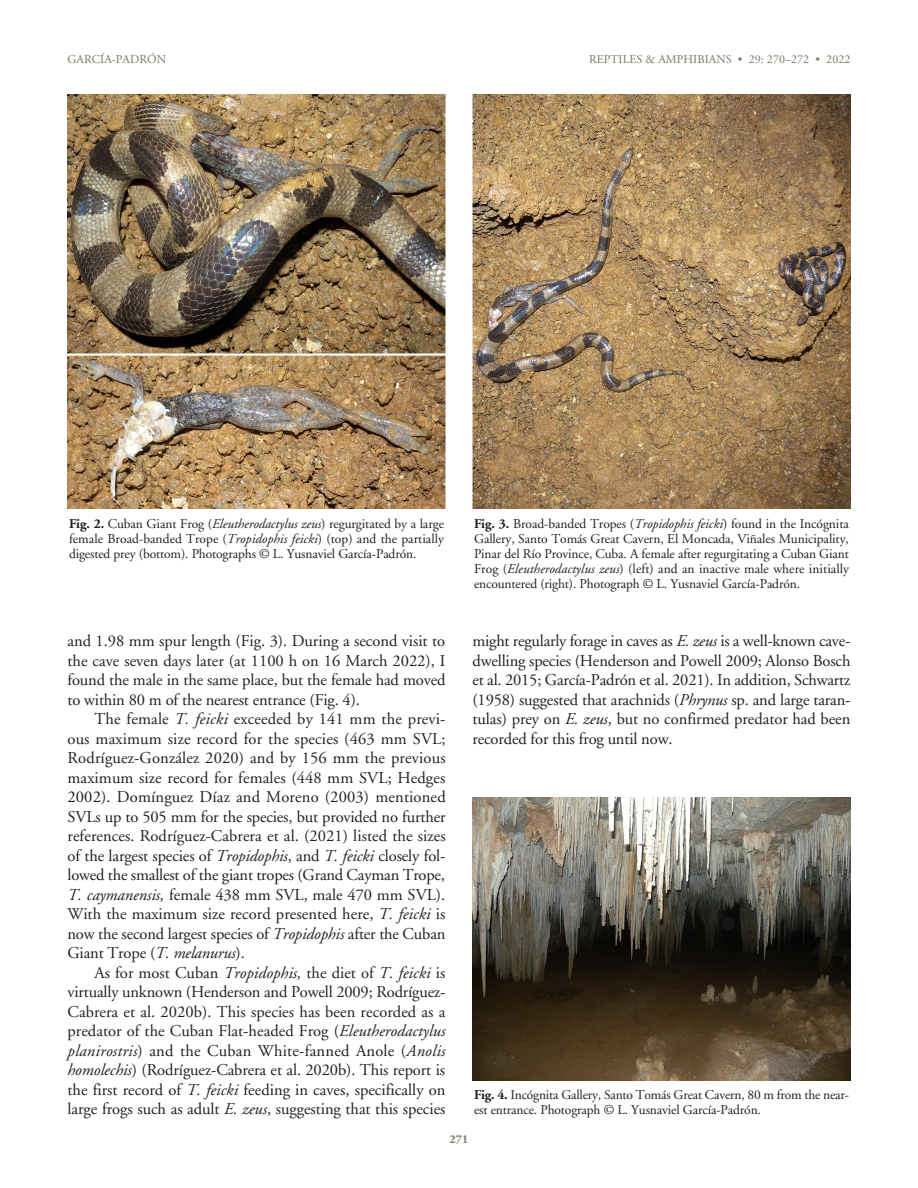
<style>
.page{position:relative;width:918px;height:1188px;background:#fff}
.page>*{position:absolute;margin:0;border:0;box-sizing:border-box;transform-origin:0 0}
.TEXT{font:16.5px/19.5px "Adobe Garamond";letter-spacing:-.01em;color:#231f20;text-align:justify}
.Figure_Caption{font:13.5px/15px "Adobe Garamond";letter-spacing:-.01em;color:#231f20;text-align:justify}
.t1{font:12px "Adobe Garamond";letter-spacing:.005em;color:#717a60}
.t2{font:700 12px "Adobe Garamond";color:#717a60}
.s1{font-weight:700}
.s2{font-style:italic}
</style>
<div class="page">
<img style="left:472px;top:798px;width:378px;height:283px">
<img style="left:68px;top:94px;width:782px;height:414px">
<p class="t1" style="left:68px;top:53px;width:100px">GARCÍA-PADRÓN</p>
<p class="t1" style="left:589px;top:53px;width:263px">REPTILES &amp; AMPHIBIANS • 29: 270–272 • 2022</p>
<p class="Figure_Caption" style="left:69px;top:516px;width:377px"><span class="s1">Fig. 2.</span> Cuban Giant Frog (<span class="s2">Eleutherodactylus zeus</span>) regurgitated by a large female Broad-banded Trope (<span class="s2">Tropidophis feicki</span>) (top) and the partially digested prey (bottom). Photographs © L. Yusnaviel García-Padrón.</p>
<p class="Figure_Caption" style="left:474px;top:516px;width:377px"><span class="s1">Fig. 3.</span> Broad-banded Tropes (<span class="s2">Tropidophis feicki</span>) found in the Incógnita Gallery, Santo Tomás Great Cavern, El Moncada, Viñales Municipality, Pinar del Río Province, Cuba. A female after regurgitating a Cuban Giant Frog (<span class="s2">Eleutherodactylus zeus</span>) (left) and an inactive male where initially encountered (right). Photograph © L. Yusnaviel García-Padrón.</p>
<p class="TEXT" style="left:68px;top:632px;width:380px">and 1.98 mm spur length (Fig. 3). During a second visit to the cave seven days later (at 1100 h on 16 March 2022), I found the male in the same place, but the female had moved to within 80 m of the nearest entrance (Fig. 4).</p>
<p class="TEXT" style="left:68px;top:710px;width:380px;text-indent:27px">The female <span class="s2">T. feicki</span> exceeded by 141 mm the previ&shy;ous maximum size record for the species (463 mm SVL; Rodríguez-González 2020) and by 156 mm the previous maximum size record for females (448 mm SVL; Hedges 2002). Domínguez Díaz and Moreno (2003) mentioned SVLs up to 505 mm for the species, but provided no further references. Rodríguez-Cabrera et al. (2021) listed the sizes of the largest species of <span class="s2">Tropidophis</span>, and <span class="s2">T. feicki</span> closely fol&shy;lowed the smallest of the giant tropes (Grand Cayman Trope, <span class="s2">T. caymanensis,</span> female 438 mm SVL, male 470 mm SVL).<br>With the maximum size record presented here, <span class="s2">T. feicki</span> is now the second largest species of <span class="s2">Tropidophis</span> after the Cuban Giant Trope (<span class="s2">T. melanurus</span>).</p>
<p class="TEXT" style="left:68px;top:963px;width:380px;text-indent:27px">As for most Cuban <span class="s2">Tropidophis,</span> the diet of <span class="s2">T. feicki</span> is virtually unknown (Henderson and Powell 2009; Rodríguez-Cabrera et al. 2020b). This species has been recorded as a predator of the Cuban Flat-headed Frog (<span class="s2">Eleutherodactylus planirostris</span>) and the Cuban White-fanned Anole (<span class="s2">Anolis homolechis</span>) (Rodríguez-Cabrera et al. 2020b). This report is the first record of <span class="s2">T. feicki</span> feeding in caves, specifically on large frogs such as adult <span class="s2">E. zeus</span>, suggesting that this species</p>
<p class="TEXT" style="left:472px;top:632px;width:380px">might regularly forage in caves as <span class="s2">E. zeus</span> is a well-known cave&shy;dwelling species (Henderson and Powell 2009; Alonso Bosch et al. 2015; García-Padrón et al. 2021). In addition, Schwartz (1958) suggested that arachnids (<span class="s2">Phrynus</span> sp. and large taran&shy;tulas) prey on <span class="s2">E. zeus</span>, but no confirmed predator had been recorded for this frog until now.</p>
<p class="Figure_Caption" style="left:474px;top:1088px;width:377px"><span class="s1">Fig. 4.</span> Incógnita Gallery, Santo Tomás Great Cavern, 80 m from the near&shy;est entrance. Photograph © L. Yusnaviel García-Padrón.</p>
<p class="t2" style="left:450px;top:1132px;width:20px">271</p>
</div>
